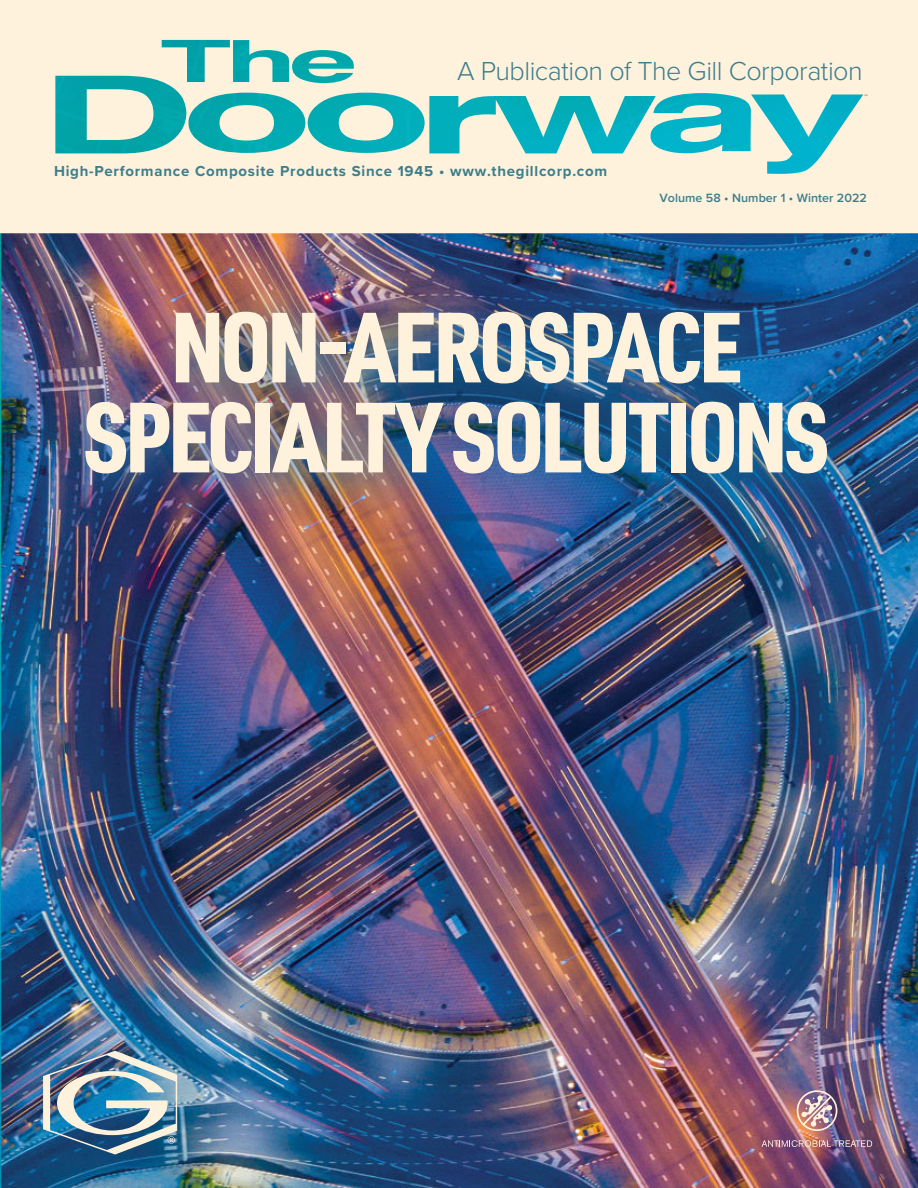
<style>
.page{position:relative;width:918px;height:1188px;background:#fff}
.page>*{position:absolute;margin:0;border:0;box-sizing:border-box;transform-origin:0 0}
.t1{font:900 97.5px/90px "URWDIN Cond";letter-spacing:-.03em;color:#fef2dd;text-align:center}
.t2{font:300 27px "Proxima Nova";letter-spacing:-.02em;color:#3c7e8c}
.t3{font:700 15px "Proxima Nova";letter-spacing:.05em;color:#3c7e8c}
.t4{font:600 12.45px "Proxima Nova";color:#3c7e8c}
</style>
<div class="page">
<img style="left:0;top:233px;width:918px;height:955px">
<img style="left:43px;top:1051px;width:134px;height:104px">
<svg style="left:762px;top:1140px;width:110px;height:7px"></svg>
<img style="left:797px;top:1090px;width:41px;height:41px">
<div style="left:56px;top:287px;width:815px;height:235px;background:#08b;opacity:.6"></div>
<svg style="left:0;top:0;width:918px;height:233px;background:#d5e6d6"></svg>
<h2 class="t2" style="left:457px;top:59px;width:407px">A Publication of The Gill Corporation</h2>
<p class="t3" style="left:54px;top:165px;width:555px">High-Performance Composite Products Since 1945 • www.thegillcorp.com</p>
<p class="t4" style="left:660px;top:192px;width:209px">Volume 58 • Number 1 • Winter 2022</p>
<h1 class="t1" style="left:84px;top:304px;width:747px">NON-AEROSPACE<br>SPECIALTY SOLUTIONS</h1>
</div>
